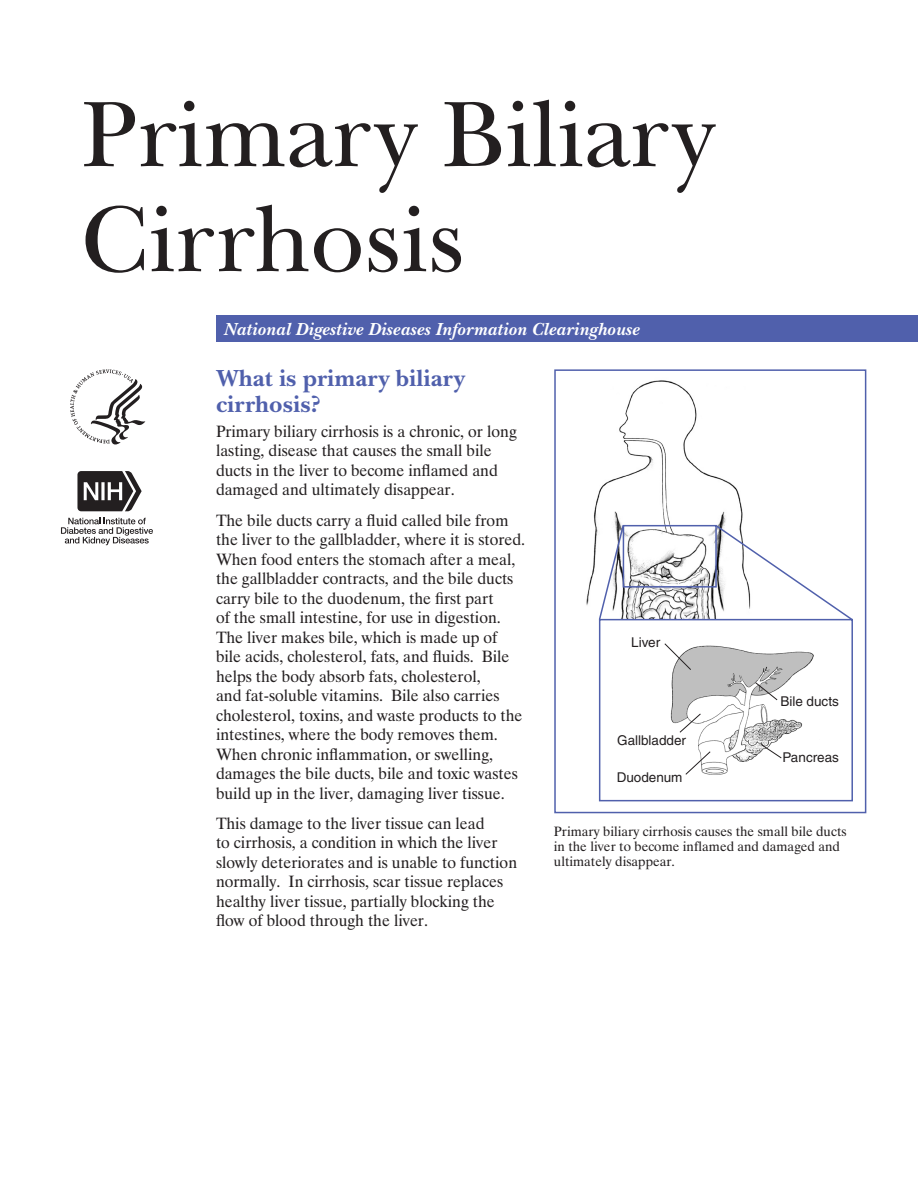
<style>
.page{position:relative;width:918px;height:1188px;background:#fff}
.page>*{position:absolute;margin:0;border:0;box-sizing:border-box;transform-origin:0 0}
.Cover_-_Title{font:96px/105px "New Baskerville ITC";color:#231f20}
._1a__Subhead_1{font:700 24px/25.5px "New Baskerville ITC";color:#5060ac}
.Cover_-_Clearinghous{font:italic 700 18px "New Baskerville ITC";color:#fff}
._2a__Body_Text{font:16.35px/19.5px "Dutch 801 BT";color:#231f20}
.Art_Caption{font:13.5px/15px "Dutch 801 BT";color:#231f20}
.t1{font:13.5px "Helvetica";color:#231f20}
</style>
<div class="page">
<div style="left:216px;top:315px;width:702px;height:27px;background:#5060ac"></div>
<svg style="left:70px;top:369px;width:75px;height:76px"></svg>
<svg style="left:77px;top:471px;width:65px;height:40px"></svg>
<svg style="left:61px;top:518px;width:92px;height:27px"></svg>
<img style="left:586px;top:380px;width:157px;height:290px">
<div style="left:554px;top:369px;width:312px;height:444px;border:2px solid #5060ac"></div>
<div style="left:600px;top:620px;width:252px;height:181px;background:#fff"></div>
<img style="left:670px;top:645px;width:144px;height:130px">
<div style="left:599px;top:619px;width:254px;height:182px;border:2px solid #5060ac"></div>
<svg style="left:664px;top:643px;width:28px;height:28px"></svg>
<svg style="left:679px;top:713px;width:23px;height:20px"></svg>
<svg style="left:685px;top:751px;width:26px;height:24px"></svg>
<svg style="left:760px;top:743px;width:22px;height:16px"></svg>
<svg style="left:754px;top:682px;width:24px;height:19px"></svg>
<div style="left:623px;top:525px;width:94px;height:63px;border:2px solid #5060ac"></div>
<svg style="left:598px;top:524px;width:27px;height:97px"></svg>
<svg style="left:714px;top:524px;width:139px;height:98px"></svg>
<h1 class="Cover_-_Title" style="left:81px;top:83px;width:636px">Primary Biliary<br>Cirrhosis</h1>
<p class="Cover_-_Clearinghous" style="left:224px;top:318px;width:418px">National Digestive Diseases Information Clearinghouse</p>
<h2 class="_1a__Subhead_1" style="left:216px;top:366px;width:251px">What is primary biliary cirrhosis?</h2>
<p class="_2a__Body_Text" style="left:216px;top:421px;width:302px">Primary biliary cirrhosis is a chronic, or long lasting, disease that causes the small bile ducts in the liver to become inflamed and damaged and ultimately disappear.</p>
<p class="_2a__Body_Text" style="left:216px;top:510px;width:311px">The bile ducts carry a fluid called bile from the liver to the gallbladder, where it is stored.<br>When food enters the stomach after a meal, the gallbladder contracts, and the bile ducts carry bile to the duodenum, the first part<br>of the small intestine, for use in digestion.<br>The liver makes bile, which is made up of bile acids, cholesterol, fats, and fluids. Bile helps the body absorb fats, cholesterol,<br>and fat-soluble vitamins. Bile also carries cholesterol, toxins, and waste products to the intestines, where the body removes them.<br>When chronic inflammation, or swelling, damages the bile ducts, bile and toxic wastes build up in the liver, damaging liver tissue.</p>
<p class="_2a__Body_Text" style="left:216px;top:813px;width:303px">This damage to the liver tissue can lead<br>to cirrhosis, a condition in which the liver slowly deteriorates and is unable to function normally. In cirrhosis, scar tissue replaces healthy liver tissue, partially blocking the flow of blood through the liver.</p>
<p class="t1" style="left:631px;top:634px;width:30px">Liver</p>
<p class="t1" style="left:780px;top:693px;width:60px">Bile ducts</p>
<p class="t1" style="left:617px;top:732px;width:70px">Gallbladder</p>
<p class="t1" style="left:783px;top:750px;width:58px">Pancreas</p>
<p class="t1" style="left:617px;top:769px;width:67px">Duodenum</p>
<p class="Art_Caption" style="left:554px;top:823px;width:294px">Primary biliary cirrhosis causes the small bile ducts in the liver to become inflamed and damaged and ultimately disappear.</p>
</div>
